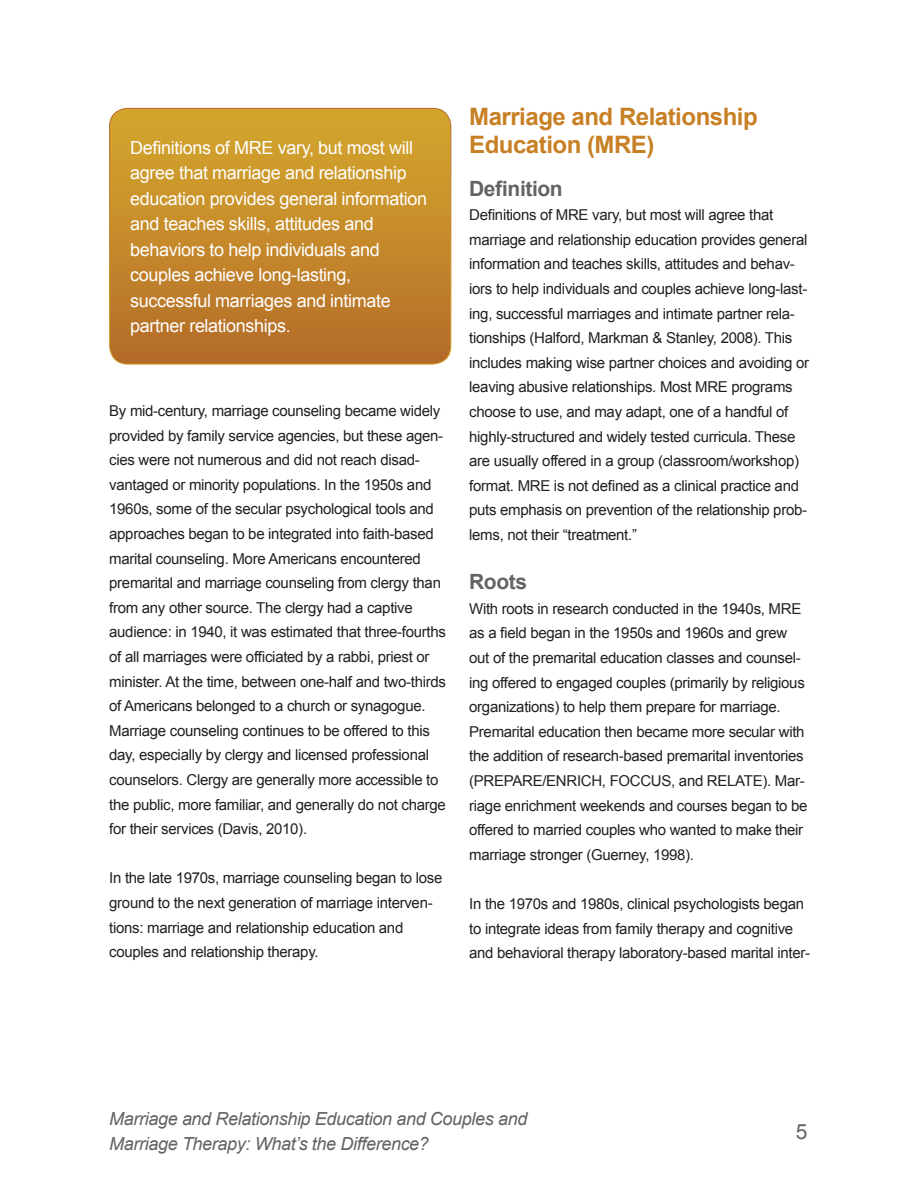
<style>
.page{position:relative;width:918px;height:1188px;background:#fff}
.page>*{position:absolute;margin:0;border:0;box-sizing:border-box;transform-origin:0 0}
.ReBrief_BODY{font:700 24px/27.6px "Arial";letter-spacing:-.02em;color:#c88025}
.ReBrief_BODY-2{font:700 21px "Arial";letter-spacing:-.02em;color:#636366}
.t1{font:21px "Arial";color:#636366}
.ReBrief_BODY-3{font:18px/25.5px "Arial";letter-spacing:-.02em;color:#fff}
.t2{font:italic 18px/24.6px "Arial";letter-spacing:-.02em;color:#636366}
.ReBrief_BODY-4{font:15px/24.6px "Arial";letter-spacing:-.02em;color:#231f20}
</style>
<div class="page">
<svg style="left:110px;top:108px;width:341px;height:256px;background:#c48a2b"></svg>
<div style="left:109px;top:108px;width:342px;height:256px;border:1px solid #fff;border-radius:18px"></div>
<p class="ReBrief_BODY-3" style="left:130px;top:135px;width:298px">Definitions of MRE vary, but most will agree that marriage and relationship education provides general information and teaches skills, attitudes and behaviors to help individuals and couples achieve long-lasting, successful marriages and intimate partner relationships.</p>
<p class="ReBrief_BODY-4" style="left:109px;top:399px;width:338px">By mid-century, marriage counseling became widely provided by family service agencies, but these agen&shy;cies were not numerous and did not reach disad&shy;vantaged or minority populations. In the 1950s and 1960s, some of the secular psychological tools and approaches began to be integrated into faith-based marital counseling. More Americans encountered premarital and marriage counseling from clergy than from any other source. The clergy had a captive audience: in 1940, it was estimated that three-fourths of all marriages were officiated by a rabbi, priest or minister. At the time, between one-half and two-thirds of Americans belonged to a church or synagogue.<br>Marriage counseling continues to be offered to this day, especially by clergy and licensed professional counselors. Clergy are generally more accessible to the public, more familiar, and generally do not charge for their services (Davis, 2010).</p>
<p class="ReBrief_BODY-4" style="left:109px;top:866px;width:335px">In the late 1970s, marriage counseling began to lose ground to the next generation of marriage interven&shy;tions: marriage and relationship education and couples and relationship therapy.</p>
<p class="ReBrief_BODY" style="left:469px;top:104px;width:290px">Marriage and Relationship<br>Education (MRE)</p>
<p class="ReBrief_BODY-2" style="left:469px;top:174px;width:95px">Definition</p>
<p class="ReBrief_BODY-4" style="left:469px;top:203px;width:341px">Definitions of MRE vary, but most will agree that marriage and relationship education provides general information and teaches skills, attitudes and behav&shy;iors to help individuals and couples achieve long-last&shy;ing, successful marriages and intimate partner rela&shy;tionships (Halford, Markman &amp; Stanley, 2008). This includes making wise partner choices and avoiding or leaving abusive relationships. Most MRE programs choose to use, and may adapt, one of a handful of highly-structured and widely tested curricula. These are usually offered in a group (classroom/workshop) format. MRE is not defined as a clinical practice and puts emphasis on prevention of the relationship prob&shy;lems, not their “treatment.”</p>
<p class="ReBrief_BODY-2" style="left:469px;top:568px;width:59px">Roots</p>
<p class="ReBrief_BODY-4" style="left:469px;top:596px;width:340px">With roots in research conducted in the 1940s, MRE as a field began in the 1950s and 1960s and grew out of the premarital education classes and counsel&shy;ing offered to engaged couples (primarily by religious organizations) to help them prepare for marriage.<br>Premarital education then became more secular with the addition of research-based premarital inventories (PREPARE/ENRICH, FOCCUS, and RELATE). Mar&shy;riage enrichment weekends and courses began to be offered to married couples who wanted to make their marriage stronger (Guerney, 1998).</p>
<p class="ReBrief_BODY-4" style="left:469px;top:892px;width:342px">In the 1970s and 1980s, clinical psychologists began to integrate ideas from family therapy and cognitive and behavioral therapy laboratory-based marital inter-</p>
<p class="t2" style="left:109px;top:1107px;width:420px">Marriage and Relationship Education and Couples and<br>Marriage Therapy: What’s the Difference?</p>
<h2 class="t1" style="left:796px;top:1117px;width:13px">5</h2>
</div>
